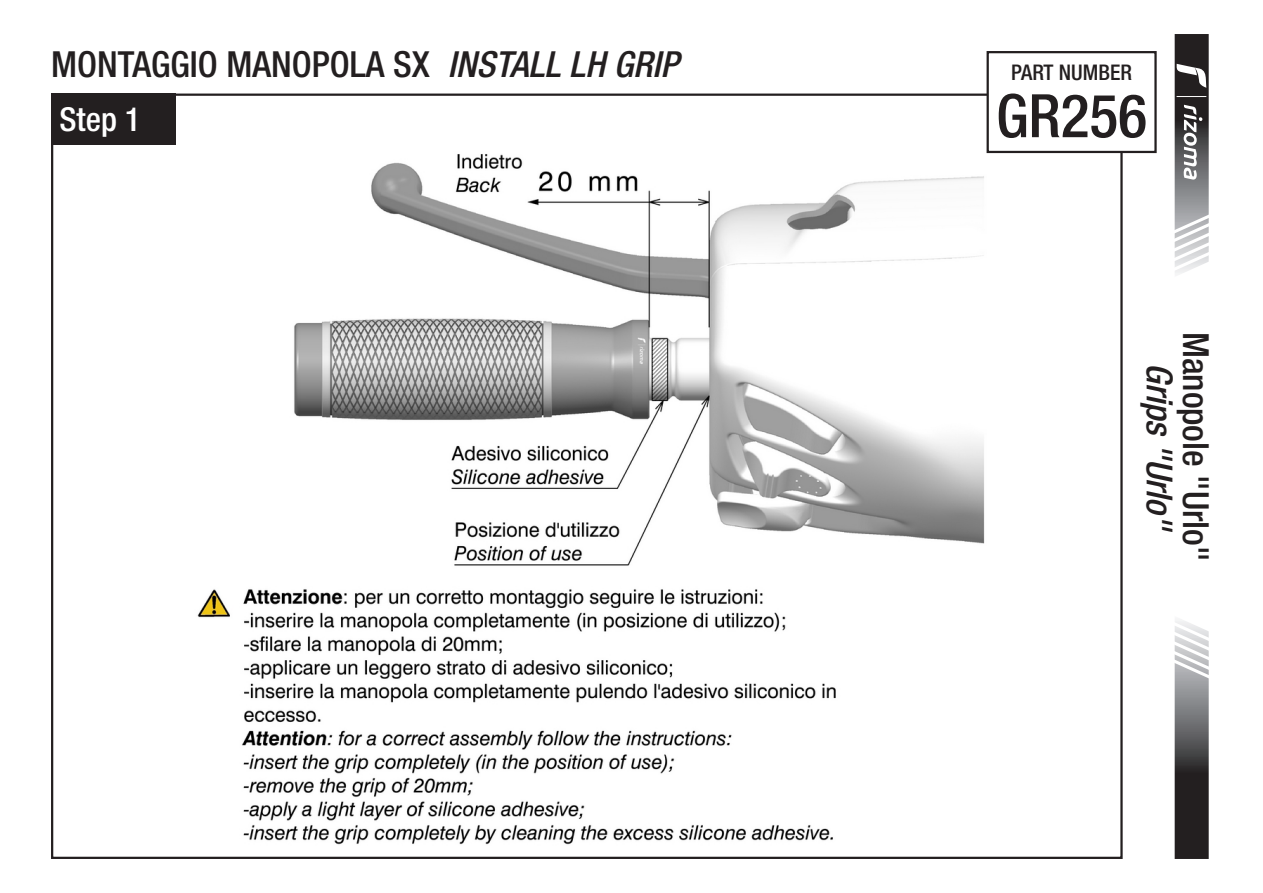
<style>
.page{position:relative;width:1263px;height:893px;background:#fff}
.page>*{position:absolute;margin:0;border:0;box-sizing:border-box;transform-origin:0 0}
.t1{font:500 condensed 60px "Helvetica Neue LT Std";color:#231f20}
.t2{font:500 condensed 36px "Helvetica Neue LT Std";color:#231f20}
.t3{font:italic 500 condensed 36px "Helvetica Neue LT Std";color:#231f20}
.t4{font:500 condensed 33px "Helvetica Neue LT Std";color:#fff}
.t5{font:500 condensed 21.6px "Helvetica Neue LT Std";color:#231f20}
.s1{font-style:italic}
</style>
<div class="page">
<img style="left:175px;top:103px;width:832px;height:742px">
<div style="left:51px;top:94px;width:124px;height:51px;background:#231f20"></div>
<svg style="left:1174px;top:620px;width:35px;height:239px"></svg>
<svg style="left:1174px;top:34px;width:35px;height:240px"></svg>
<div style="left:988px;top:52px;width:167px;height:100px;background:#fff"></div>
<div style="left:986px;top:51px;width:171px;height:102px;border:2px solid #231f20"></div>
<p class="t2" style="left:51px;top:42px;width:629px">MONTAGGIO MANOPOLA SX <span class="s1">INSTALL LH GRIP</span></p>
<p class="t4" style="left:60px;top:99px;width:83px">Step 1</p>
<p class="t5" style="left:1011px;top:59px;width:122px">PART NUMBER</p>
<h1 class="t1" style="left:996px;top:80px;width:152px">GR256</h1>
<p class="t2" style="left:1217px;top:331px;width:231px;rotate:90deg">Manopole "Urlo"</p>
<p class="t3" style="left:1181px;top:363px;width:170px;rotate:90deg">Grips "Urlo"</p>
</div>
